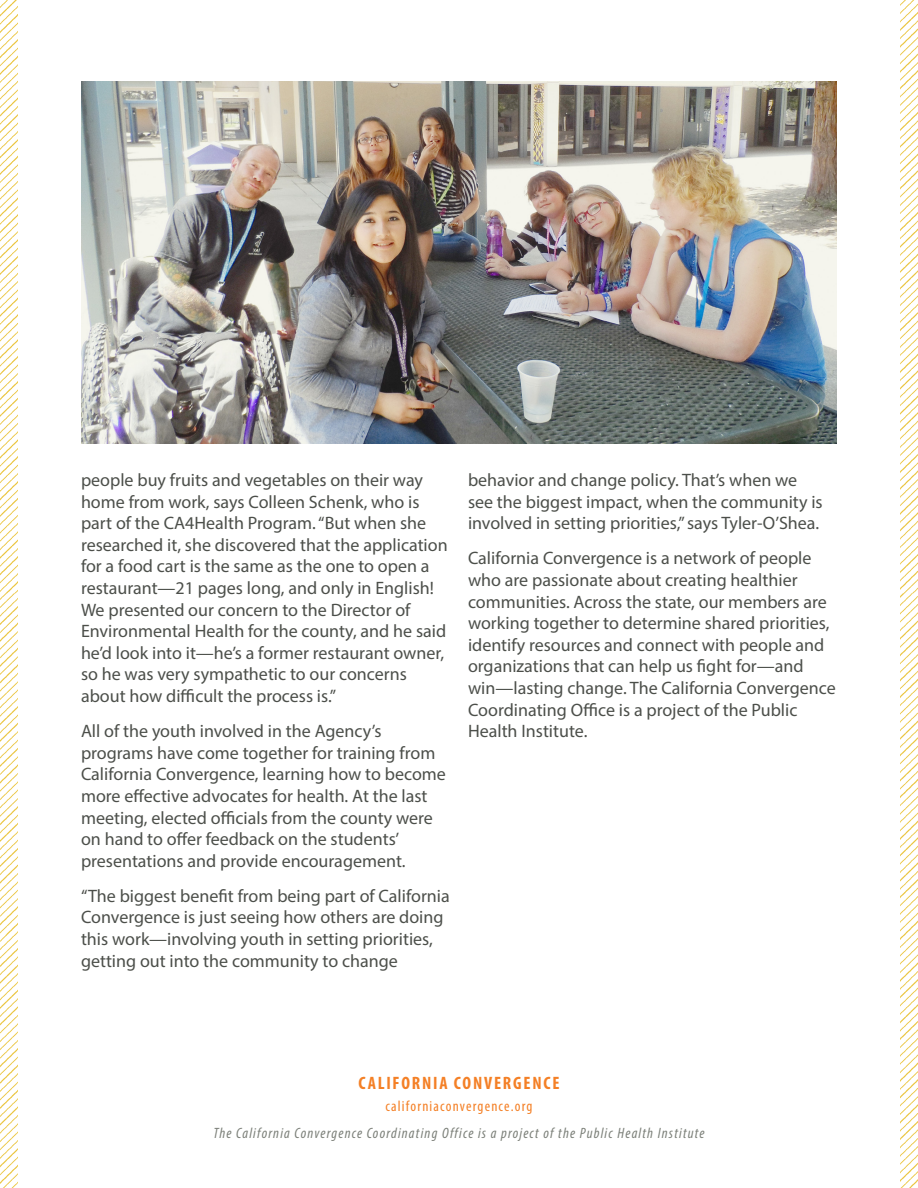
<style>
.page{position:relative;width:918px;height:1188px;background:#fff}
.page>*{position:absolute;margin:0;border:0;box-sizing:border-box;transform-origin:0 0}
.t1{font:18px/21.6px "Myriad Pro";color:#4c4f4a}
.t2{font:700 condensed 18px "Myriad Pro";letter-spacing:.1em;color:#f48026}
.t3{font:italic condensed 15px "Myriad Pro";letter-spacing:.08em;color:#7c8079}
.t4{font:condensed 15px "Myriad Pro";letter-spacing:.08em;color:#f48026}
</style>
<div class="page">
<img style="left:0;top:0;width:17px;height:1188px">
<img style="left:901px;top:0;width:17px;height:1188px">
<img style="left:81px;top:81px;width:756px;height:362px">
<p class="t1" style="left:81px;top:469px;width:368px">people buy fruits and vegetables on their way home from work, says Colleen Schenk, who is part of the CA4Health Program. “But when she researched it, she discovered that the application for a food cart is the same as the one to open a restaurant—21 pages long, and only in English!<br>We presented our concern to the Director of Environmental Health for the county, and he said he’d look into it—he’s a former restaurant owner, so he was very sympathetic to our concerns about how difficult the process is.”</p>
<p class="t1" style="left:81px;top:720px;width:366px">All of the youth involved in the Agency’s programs have come together for training from California Convergence, learning how to become more effective advocates for health. At the last meeting, elected officials from the county were on hand to offer feedback on the students’ presentations and provide encouragement.</p>
<p class="t1" style="left:81px;top:885px;width:370px">“The biggest benefit from being part of California Convergence is just seeing how others are doing this work—involving youth in setting priorities, getting out into the community to change</p>
<p class="t1" style="left:468px;top:469px;width:356px">behavior and change policy. That’s when we see the biggest impact, when the community is involved in setting priorities,” says Tyler-O’Shea.</p>
<p class="t1" style="left:468px;top:547px;width:369px">California Convergence is a network of people who are passionate about creating healthier communities. Across the state, our members are working together to determine shared priorities, identify resources and connect with people and organizations that can help us fight for—and win—lasting change. The California Convergence Coordinating Office is a project of the Public Health Institute.</p>
<p class="t2" style="left:358px;top:1072px;width:203px">CALIFORNIA CONVERGENCE</p>
<p class="t4" style="left:385px;top:1097px;width:149px">californiaconvergence.org</p>
<p class="t3" style="left:213px;top:1124px;width:493px">The California Convergence Coordinating Office is a project of the Public Health Institute</p>
</div>
